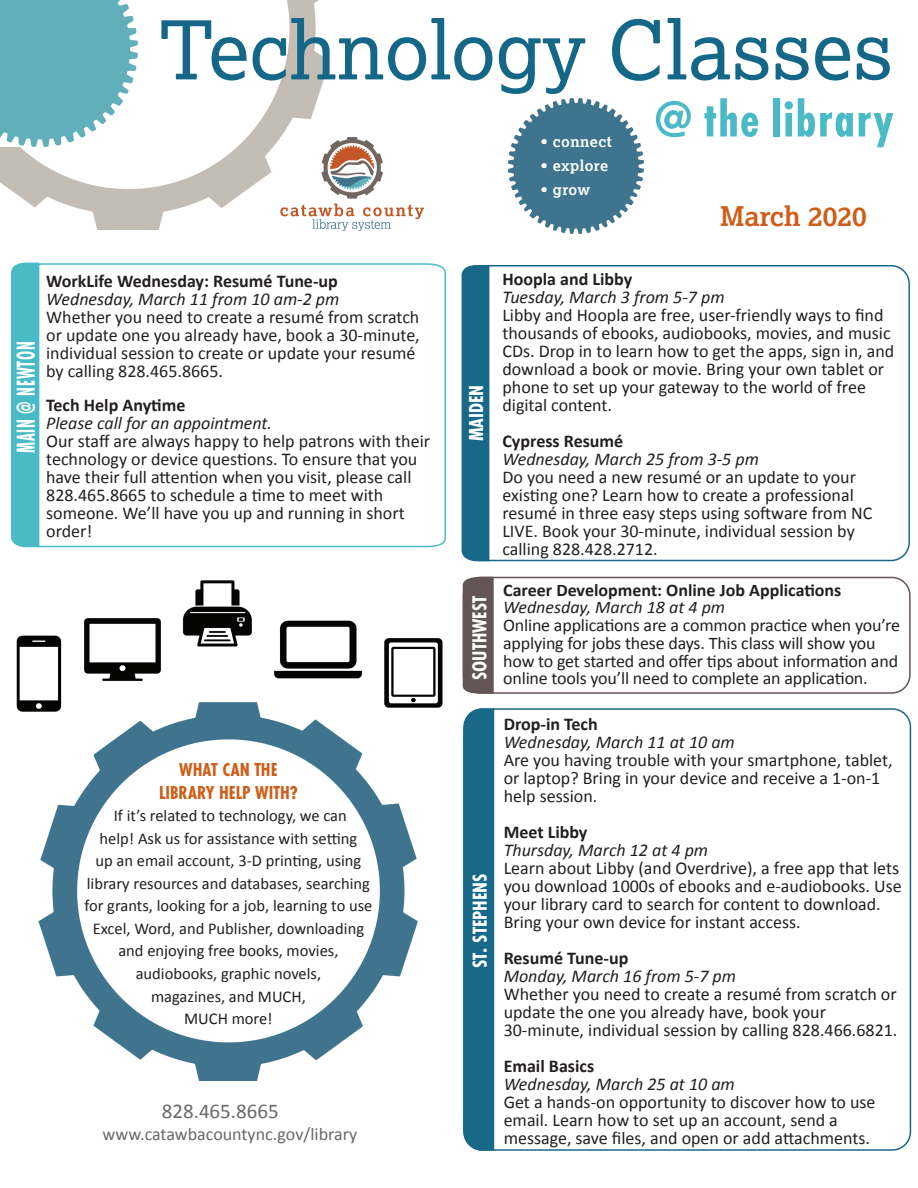
<style>
.page{position:relative;width:918px;height:1188px;background:#fff}
.page>*{position:absolute;margin:0;border:0;box-sizing:border-box;transform-origin:0 0}
.t1{font:81px "Lexia";color:#146787}
.t2{font:700 52.5px "Futura PT Cond";letter-spacing:.03em;color:#4abac7}
.t3{font:700 27px "Futura PT Cond";letter-spacing:.045em;color:#fff;scale:.63 1}
.t4{font:700 27px "Lexia";color:#ce5e19}
.t5{font:700 21px "Futura PT Cond";color:#fff}
.t6{font:21px "Calibri";color:#696969}
.t7{font:700 19.5px/22.5px "Futura PT Cond";color:#ce5e19;text-align:center}
.t8{font:18px/18px "Calibri";color:#231f20}
.t9{font:italic 18px "Calibri";color:#231f20}
.t10{font:700 18px "Calibri";color:#231f20}
.t11{font:18px "Calibri";color:#696969}
.t12{font:17.7px/17.7px "Calibri";letter-spacing:-.01em;color:#231f20}
.t13{font:700 17.7px "Calibri";color:#231f20}
.t14{font:italic 17.7px "Calibri";color:#231f20}
.t15{font:16.5px/22.5px "Calibri";color:#231f20;text-align:center}
.t16{font:700 15px "Lexia";letter-spacing:.03em;color:#fff}
</style>
<div class="page">
<img style="left:0;top:0;width:330px;height:230px">
<img style="left:280px;top:137px;width:144px;height:94px">
<img style="left:0;top:0;width:137px;height:146px">
<img style="left:39px;top:702px;width:379px;height:378px">
<div style="left:463px;top:577px;width:448px;height:117px;border:2px solid #645556;border-radius:18px"></div>
<svg style="left:462px;top:576px;width:32px;height:118px;background:#6b5d5e"></svg>
<div style="left:462px;top:265px;width:448px;height:296px;border:2px solid #186887;border-radius:18px"></div>
<div style="left:11px;top:262px;width:28px;height:286px;background:#4abac7"></div>
<svg style="left:37px;top:263px;width:409px;height:285px"></svg>
<img style="left:84px;top:618px;width:77px;height:63px">
<img style="left:274px;top:620px;width:88px;height:59px">
<img style="left:16px;top:635px;width:47px;height:77px">
<img style="left:182px;top:580px;width:70px;height:67px">
<img style="left:381px;top:638px;width:62px;height:72px">
<img style="left:508px;top:98px;width:136px;height:136px">
<svg style="left:463px;top:708px;width:32px;height:443px;background:#206d8b"></svg>
<svg style="left:461px;top:265px;width:29px;height:297px;background:#236f8c"></svg>
<h1 class="t1" style="left:159px;top:-1px;width:736px">Technology Classes</h1>
<h2 class="t2" style="left:654px;top:89px;width:241px">@ the library</h2>
<p class="t16" style="left:541px;top:132px;width:72px">• connect</p>
<p class="t16" style="left:541px;top:156px;width:69px">• explore</p>
<p class="t16" style="left:541px;top:180px;width:51px">• grow</p>
<h3 class="t4" style="left:720px;top:200px;width:148px">March 2020</h3>
<h3 class="t3" style="left:10px;top:453px;width:179px;rotate:-90deg">MAIN @ NEWTON</h3>
<p class="t10" style="left:46px;top:269px;width:293px">WorkLife Wednesday: Resumé Tune-up</p>
<p class="t9" style="left:46px;top:286px;width:295px">Wednesday, March 11 from 10 am-2 pm</p>
<p class="t8" style="left:46px;top:308px;width:375px">Whether you need to create a resumé from scratch or update one you already have, book a 30-minute, individual session to create or update your resumé by calling 828.465.8665.</p>
<p class="t10" style="left:46px;top:394px;width:141px">Tech Help Anytime</p>
<p class="t9" style="left:46px;top:411px;width:227px">Please call for an appointment.</p>
<p class="t8" style="left:46px;top:432px;width:385px">Our staff are always happy to help patrons with their technology or device questions. To ensure that you have their full attention when you visit, please call 828.465.8665 to schedule a time to meet with someone. We’ll have you up and running in short order!</p>
<p class="t7" style="left:159px;top:759px;width:140px">WHAT CAN THE<br>LIBRARY HELP WITH?</p>
<p class="t15" style="left:84px;top:805px;width:290px">If it’s related to technology, we can<br>help! Ask us for assistance with setting<br>up an email account, 3-D printing, using library resources and databases, searching for grants, looking for a job, learning to use Excel, Word, and Publisher, downloading and enjoying free books, movies, audiobooks, graphic novels,<br>magazines, and MUCH,<br>MUCH more!</p>
<p class="t6" style="left:162px;top:1097px;width:119px">828.465.8665</p>
<p class="t11" style="left:103px;top:1123px;width:256px">www.catawbacountync.gov/library</p>
<p class="t5" style="left:464px;top:441px;width:58px;rotate:-90deg">MAIDEN</p>
<p class="t5" style="left:467px;top:680px;width:85px;rotate:-90deg">SOUTHWEST</p>
<p class="t5" style="left:468px;top:968px;width:96px;rotate:-90deg">ST. STEPHENS</p>
<p class="t10" style="left:502px;top:267px;width:131px">Hoopla and Libby</p>
<p class="t9" style="left:502px;top:284px;width:224px">Tuesday, March 3 from 5-7 pm</p>
<p class="t8" style="left:502px;top:306px;width:393px">Libby and Hoopla are free, user-friendly ways to find thousands of ebooks, audiobooks, movies, and music CDs. Drop in to learn how to get the apps, sign in, and download a book or movie. Bring your own tablet or phone to set up your gateway to the world of free digital content.</p>
<p class="t10" style="left:502px;top:429px;width:122px">Cypress Resumé</p>
<p class="t9" style="left:502px;top:446px;width:258px">Wednesday, March 25 from 3-5 pm</p>
<p class="t8" style="left:502px;top:468px;width:371px">Do you need a new resumé or an update to your existing one? Learn how to create a professional resumé in three easy steps using software from NC LIVE. Book your 30-minute, individual session by calling 828.428.2712.</p>
<p class="t13" style="left:503px;top:579px;width:340px">Career Development: Online Job Applications</p>
<p class="t14" style="left:503px;top:596px;width:224px">Wednesday, March 18 at 4 pm</p>
<p class="t12" style="left:503px;top:617px;width:398px">Online applications are a common practice when you’re applying for jobs these days. This class will show you how to get started and offer tips about information and online tools you’ll need to complete an application.</p>
<p class="t10" style="left:504px;top:713px;width:96px">Drop-in Tech</p>
<p class="t9" style="left:504px;top:730px;width:233px">Wednesday, March 11 at 10 am</p>
<p class="t8" style="left:504px;top:751px;width:390px">Are you having trouble with your smartphone, tablet, or laptop? Bring in your device and receive a 1-on-1 help session.</p>
<p class="t10" style="left:504px;top:821px;width:85px">Meet Libby</p>
<p class="t9" style="left:504px;top:838px;width:206px">Thursday, March 12 at 4 pm</p>
<p class="t8" style="left:504px;top:859px;width:399px">Learn about Libby (and Overdrive), a free app that lets you download 1000s of ebooks and e-audiobooks. Use your library card to search for content to download.<br>Bring your own device for instant access.</p>
<p class="t10" style="left:504px;top:947px;width:126px">Resumé Tune-up</p>
<p class="t9" style="left:504px;top:964px;width:234px">Monday, March 16 from 5-7 pm</p>
<p class="t8" style="left:504px;top:985px;width:395px">Whether you need to create a resumé from scratch or update the one you already have, book your<br>30-minute, individual session by calling 828.466.6821.</p>
<p class="t10" style="left:504px;top:1055px;width:92px">Email Basics</p>
<p class="t9" style="left:504px;top:1072px;width:233px">Wednesday, March 25 at 10 am</p>
<p class="t8" style="left:504px;top:1093px;width:373px">Get a hands-on opportunity to discover how to use email. Learn how to set up an account, send a message, save files, and open or add attachments.</p>
</div>
